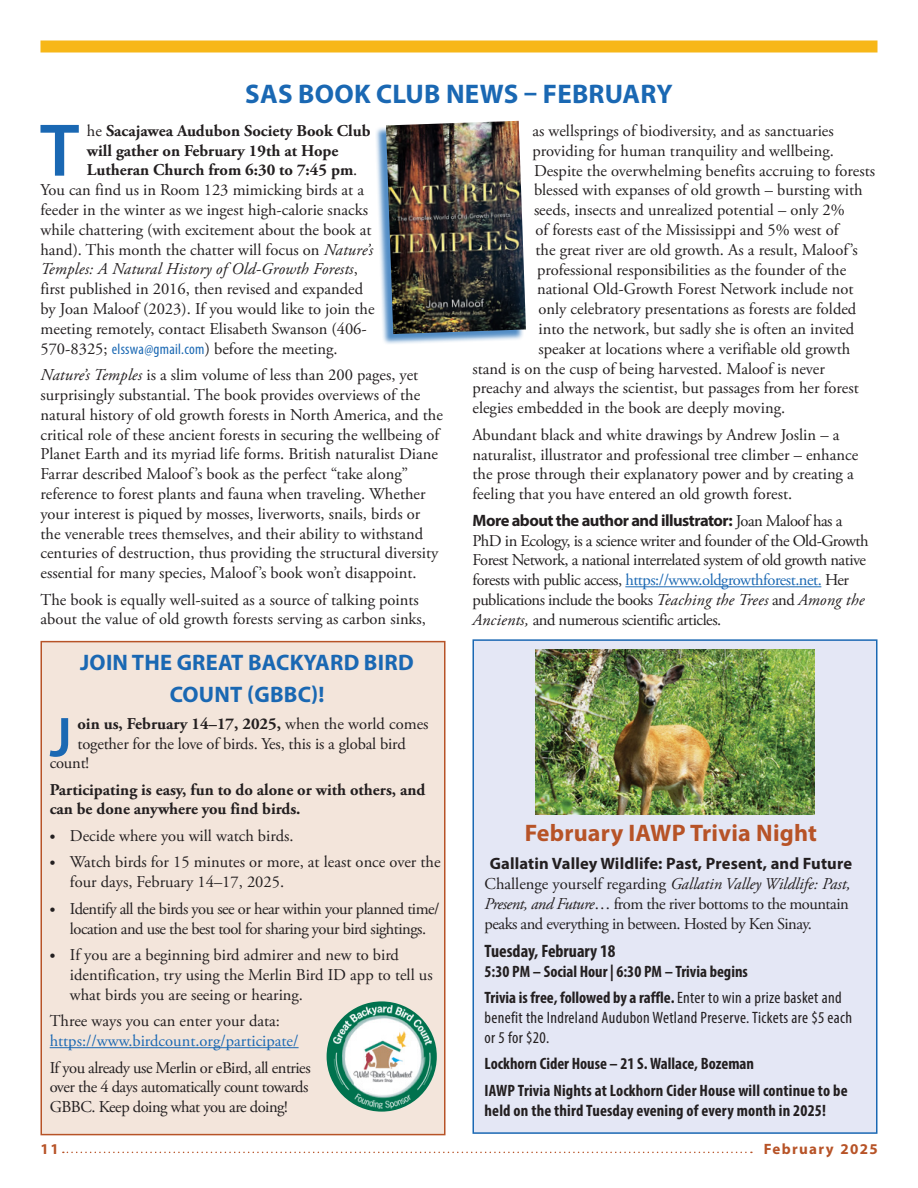
<style>
.page{position:relative;width:918px;height:1188px;background:#fff}
.page>*{position:absolute;margin:0;border:0;box-sizing:border-box;transform-origin:0 0}
.t1{font:600 75.3px "Myriad Pro";color:#1a68b3}
.t2{font:600 56.55px "Myriad Pro";color:#1a68b3}
.t3{font:700 27px "Myriad Pro";letter-spacing:.01em;color:#1a68b3}
.t4{font:700 24px "Myriad Pro";letter-spacing:.01em;color:#b75327}
.t5{font:700 22.5px/32.4px "Myriad Pro";letter-spacing:.01em;color:#1a68b3;text-align:center}
.t6{font:700 condensed 18px "Myriad Pro";color:#231f20}
.t7{font:16.5px/19.8px "Adobe Garamond Pro";color:#231f20}
.t8{font:16.5px/19.8px "Adobe Garamond Pro";letter-spacing:-.03em;color:#231f20}
.t9{font:700 condensed 16.5px/26.5px "Myriad Pro";color:#231f20}
.t10{font:700 16.5px/19.8px "Adobe Garamond Pro";color:#231f20}
.t11{font:condensed 16.5px/19.8px "Myriad Pro";letter-spacing:.02em;color:#231f20}
.t12{font:700 16.5px "Myriad Pro";letter-spacing:-.03em;color:#231f20}
.t13{font:700 16.5px "Myriad Pro";color:#231f20}
.t14{font:italic 16.5px "Adobe Garamond Pro";letter-spacing:.01em;color:#231f20}
.t15{font:16.5px "Adobe Garamond Pro";color:#1a68b3}
.t16{font:700 15px "Myriad Pro";letter-spacing:.09em;color:#b75327}
.s1{font-weight:400}
.s2{font-style:italic}
.s3{font-style:normal}
.s4{font-family:"Myriad Pro";font-stretch:condensed;font-size:15px;color:#1a68b3}
.s5{font-family:"Myriad Pro";font-weight:700}
.s6{font-family:"Adobe Garamond Pro";font-weight:400}
.s7{color:#1a68b3}
</style>
<div class="page">
<div style="left:40px;top:40px;width:838px;height:12px;background:#f7b718"></div>
<svg style="left:63px;top:1152px;width:689px;height:1px"></svg>
<hr style="left:625px;top:586px;width:196px;height:1px;background:#1a68b3">
<div style="left:375px;top:122px;width:149px;height:223px;background:#1a68b3;opacity:.75"></div>
<img style="left:386px;top:121px;width:140px;height:213px">
<div style="left:472px;top:639px;width:406px;height:495px;background:#e4e7f5;border:2px solid #1a68b3"></div>
<div style="left:40px;top:641px;width:406px;height:494px;background:#f3e5db;border:2px solid #b75327"></div>
<img style="left:535px;top:650px;width:280px;height:165px">
<hr style="left:50px;top:1047px;width:249px;height:1px;background:#1a68b3">
<div style="left:327px;top:1001px;width:110px;height:111px;background:#00724e;border-radius:50%"></div>
<img style="left:333px;top:1005px;width:99px;height:104px">
<h3 class="t3" style="left:245px;top:76px;width:429px">SAS BOOK CLUB NEWS – FEBRUARY</h3>
<h1 class="t1" style="left:40px;top:102px;width:41px">T</h1>
<p class="t10" style="left:87px;top:121px;width:285px"><span class="s1">he</span> Sacajawea Audubon Society Book Club</p>
<p class="t10" style="left:87px;top:141px;width:253px">will gather on February 19th at Hope</p>
<p class="t10" style="left:87px;top:161px;width:272px">Lutheran Church from 6:30 to 7:45 pm<span class="s1">.</span></p>
<p class="t7" style="left:40px;top:181px;width:325px">You can find us in Room 123 mimicking birds at a</p>
<p class="t7" style="left:40px;top:200px;width:329px">feeder in the winter as we ingest high-calorie snacks</p>
<p class="t7" style="left:40px;top:220px;width:332px">while chattering (with excitement about the book at</p>
<p class="t7" style="left:40px;top:240px;width:334px">hand). This month the chatter will focus on <span class="s2">Nature’s</span></p>
<p class="t14" style="left:40px;top:259px;width:319px">Temples: A Natural History of Old-Growth Forests<span class="s3">,</span></p>
<p class="t7" style="left:40px;top:280px;width:324px">first published in 2016, then revised and expanded</p>
<p class="t7" style="left:40px;top:299px;width:336px">by Joan Maloof (2023). If you would like to join the</p>
<p class="t7" style="left:40px;top:319px;width:328px">meeting remotely, contact Elisabeth Swanson (406-</p>
<p class="t7" style="left:40px;top:339px;width:298px">570-8325; <span class="s4">elsswa@gmail.com</span>) before the meeting.</p>
<p class="t7" style="left:41px;top:366px;width:404px"><span class="s2">Nature’s Temples</span> is a slim volume of less than 200 pages, yet surprisingly substantial. The book provides overviews of the natural history of old growth forests in North America, and the critical role of these ancient forests in securing the wellbeing of Planet Earth and its myriad life forms. British naturalist Diane Farrar described Maloof’s book as the perfect “take along” reference to forest plants and fauna when traveling. Whether your interest is piqued by mosses, liverworts, snails, birds or the venerable trees themselves, and their ability to withstand centuries of destruction, thus providing the structural diversity essential for many species, Maloof’s book won’t disappoint.</p>
<p class="t7" style="left:41px;top:590px;width:387px">The book is equally well-suited as a source of talking points about the value of old growth forests serving as carbon sinks,</p>
<h3 class="t5" style="left:80px;top:645px;width:335px">JOIN THE GREAT BACKYARD BIRD<br>COUNT (GBBC)!</h3>
<h2 class="t2" style="left:50px;top:701px;width:24px">J</h2>
<p class="t10" style="left:77px;top:714px;width:353px">oin us, February 14–17, 2025, <span class="s1">when the world comes</span></p>
<p class="t7" style="left:77px;top:734px;width:330px">together for the love of birds. Yes, this is a global bird</p>
<p class="t7" style="left:50px;top:754px;width:41px">count!</p>
<p class="t10" style="left:50px;top:780px;width:377px">Participating is easy, fun to do alone or with others, and can be done anywhere you find birds.</p>
<p class="t7" style="left:50px;top:826px;width:245px"><span class="s5">•</span> Decide where you will watch birds.</p>
<p class="t7" style="left:70px;top:853px;width:372px;text-indent:-20px"><span class="s5">•</span> Watch birds for 15 minutes or more, at least once over the four days, February 14–17, 2025.</p>
<p class="t8" style="left:50px;top:899px;width:391px;text-align:center"><span class="s5">•</span> Identify all the birds you see or hear within your planned time/ location and use the best tool for sharing your bird sightings.</p>
<p class="t7" style="left:70px;top:946px;width:364px;text-indent:-20px"><span class="s5">•</span> If you are a beginning bird admirer and new to bird identification, try using the Merlin Bird ID app to tell us what birds you are seeing or hearing.</p>
<p class="t7" style="left:50px;top:1012px;width:232px">Three ways you can enter your data:</p>
<p class="t15" style="left:50px;top:1031px;width:250px">https://www.birdcount.org/participate/</p>
<p class="t8" style="left:50px;top:1058px;width:263px">If you already use Merlin or eBird, all entries over the 4 days automatically count towards<br>GBBC. Keep doing what you are doing!</p>
<p class="t7" style="left:532px;top:122px;width:303px">as wellsprings of biodiversity, and as sanctuaries</p>
<p class="t7" style="left:532px;top:141px;width:303px">providing for human tranquility and wellbeing.</p>
<p class="t7" style="left:534px;top:161px;width:343px">Despite the overwhelming benefits accruing to forests</p>
<p class="t7" style="left:534px;top:181px;width:330px">blessed with expanses of old growth – bursting with</p>
<p class="t7" style="left:534px;top:201px;width:312px">seeds, insects and unrealized potential – only 2%</p>
<p class="t7" style="left:536px;top:221px;width:305px">of forests east of the Mississippi and 5% west of</p>
<p class="t7" style="left:536px;top:240px;width:324px">the great river are old growth. As a result, Maloof’s</p>
<p class="t7" style="left:537px;top:260px;width:311px">professional responsibilities as the founder of the</p>
<p class="t7" style="left:537px;top:280px;width:318px">national Old-Growth Forest Network include not</p>
<p class="t7" style="left:539px;top:300px;width:319px">only celebratory presentations as forests are folded</p>
<p class="t7" style="left:539px;top:320px;width:317px">into the network, but sadly she is often an invited</p>
<p class="t7" style="left:539px;top:339px;width:313px">speaker at locations where a verifiable old growth</p>
<p class="t7" style="left:473px;top:359px;width:354px">stand is on the cusp of being harvested. Maloof is never</p>
<p class="t7" style="left:473px;top:379px;width:388px">preachy and always the scientist, but passages from her forest</p>
<p class="t7" style="left:473px;top:399px;width:314px">elegies embedded in the book are deeply moving.</p>
<p class="t7" style="left:473px;top:425px;width:387px">Abundant black and white drawings by Andrew Joslin – a naturalist, illustrator and professional tree climber – enhance the prose through their explanatory power and by creating a feeling that you have entered an old growth forest.</p>
<p class="t12" style="left:473px;top:509px;width:371px">More about the author and illustrator: <span class="s6">Joan Maloof has a</span></p>
<p class="t8" style="left:473px;top:531px;width:398px">PhD in Ecology, is a science writer and founder of the Old-Growth Forest Network, a national interrelated system of old growth native forests with public access, <span class="s7">https://www.oldgrowthforest.net.</span> Her publications include the books <span class="s2">Teaching the Trees</span> and <span class="s2">Among the Ancients,</span> and numerous scientific articles.</p>
<h3 class="t4" style="left:525px;top:817px;width:294px">February IAWP Trivia Night</h3>
<p class="t13" style="left:490px;top:853px;width:364px">Gallatin Valley Wildlife: Past, Present, and Future</p>
<p class="t8" style="left:485px;top:875px;width:368px">Challenge yourself regarding <span class="s2">Gallatin Valley Wildlife: Past,<br>Present, and Future</span>… from the river bottoms to the mountain peaks and everything in between. Hosted by Ken Sinay.</p>
<p class="t6" style="left:485px;top:940px;width:132px">Tuesday, February 18</p>
<p class="t9" style="left:485px;top:957px;width:359px">5:30 PM – Social Hour | 6:30 PM – Trivia begins<br>Trivia is free, followed by a raffle. <span class="s1">Enter to win a prize basket and</span></p>
<p class="t11" style="left:485px;top:1007px;width:369px">benefit the Indreland Audubon Wetland Preserve. Tickets are $5 each or 5 for $20.</p>
<p class="t9" style="left:485px;top:1050px;width:365px">Lockhorn Cider House – 21 S. Wallace, Bozeman<br>IAWP Trivia Nights at Lockhorn Cider House will continue to be</p>
<p class="t9" style="left:485px;top:1096px;width:343px">held on the third Tuesday evening of every month in 2025!</p>
<p class="t16" style="left:40px;top:1139px;width:20px">11</p>
<p class="t16" style="left:764px;top:1139px;width:115px">February 2025</p>
</div>
